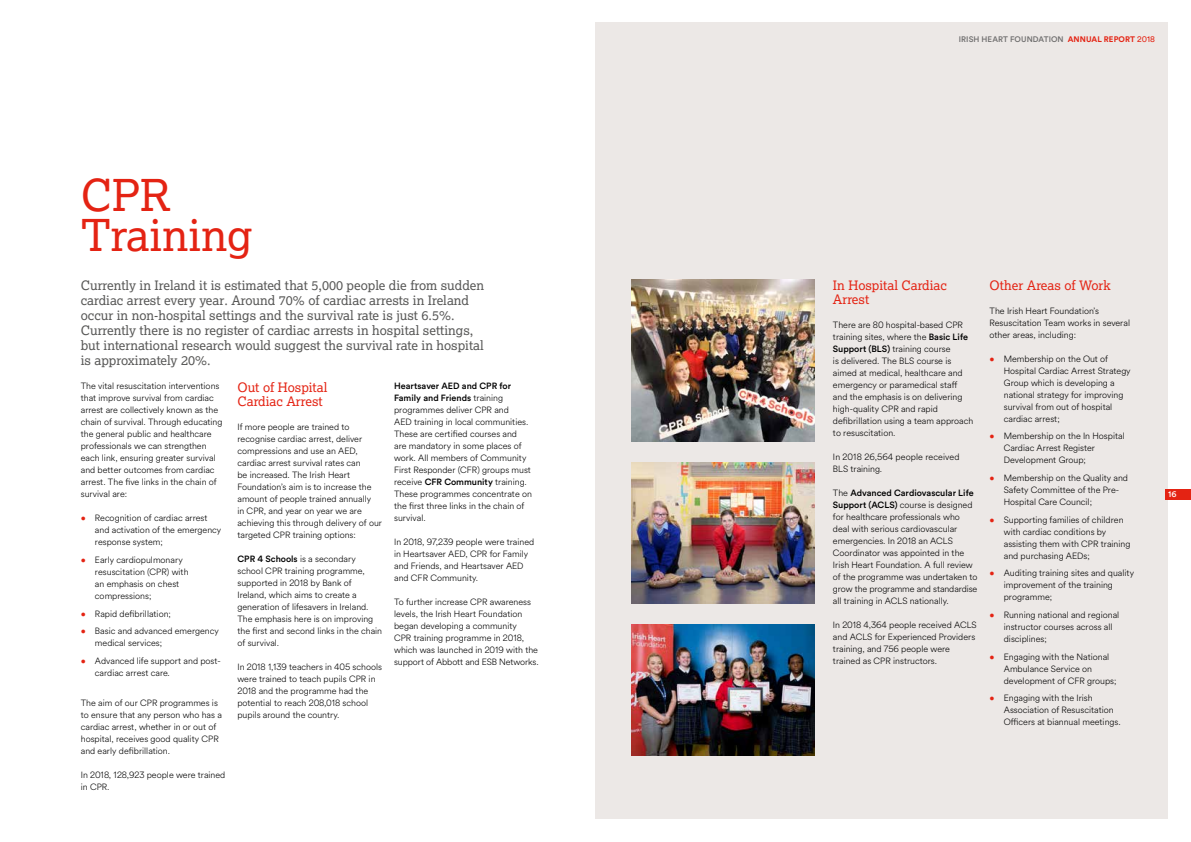
<style>
.page{position:relative;width:1191px;height:842px;background:#fff}
.page>*{position:absolute;margin:0;border:0;box-sizing:border-box;transform-origin:0 0}
.t1{font:44px/40px "Lexia";color:#e42313}
.t2{font:13px/15px "Lexia";color:#575756}
.t3{font:13px/14px "Lexia";color:#e42313}
.t4{font:300 9px/12px "Circular Air Pro";color:#000}
.t5{font:500 8px "Circular Air Pro";letter-spacing:.01em;color:#706f6f}
.t6{font:500 8px "Circular Air Pro";color:#fff}
.s1{font-weight:700;color:#e42313}
.s2{font-weight:400;color:#e42313}
.s3{font-weight:500}
.s4{color:#e42313}
</style>
<div class="page">
<div style="left:595px;top:23px;width:573px;height:796px;background:#ece8e6"></div>
<div style="left:1164px;top:490px;width:27px;height:10px;background:#e42313"></div>
<img style="left:631px;top:280px;width:183px;height:161px">
<img style="left:631px;top:463px;width:183px;height:140px">
<img style="left:631px;top:624px;width:183px;height:132px">
<p class="t5" style="left:958px;top:34px;width:198px">IRISH HEART FOUNDATION <span class="s1">ANNUAL REPORT</span> <span class="s2">2018</span></p>
<h1 class="t1" style="left:81px;top:173px;width:173px">CPR<br>Training</h1>
<p class="t2" style="left:81px;top:277px;width:405px">Currently in Ireland it is estimated that 5,000 people die from sudden cardiac arrest every year. Around 70% of cardiac arrests in Ireland occur in non-hospital settings and the survival rate is just 6.5%.<br>Currently there is no register of cardiac arrests in hospital settings, but international research would suggest the survival rate in hospital is approximately 20%.</p>
<h2 class="t3" style="left:833px;top:278px;width:115px">In Hospital Cardiac<br>Arrest</h2>
<p class="t4" style="left:833px;top:318px;width:142px">There are 80 hospital-based CPR training sites, where the <span class="s3">Basic Life<br>Support (BLS)</span> training course<br>is delivered. The BLS course is aimed at medical, healthcare and emergency or paramedical staff and the emphasis is on delivering high-quality CPR and rapid defibrillation using a team approach to resuscitation.</p>
<p class="t4" style="left:833px;top:450px;width:128px">In 2018 26,564 people received<br>BLS training.</p>
<p class="t4" style="left:833px;top:486px;width:146px">The <span class="s3">Advanced Cardiovascular Life Support (ACLS)</span> course is designed for healthcare professionals who deal with serious cardiovascular emergencies. In 2018 an ACLS Coordinator was appointed in the Irish Heart Foundation. A full review of the programme was undertaken to grow the programme and standardise all training in ACLS nationally.</p>
<p class="t4" style="left:833px;top:618px;width:145px">In 2018 4,364 people received ACLS and ACLS for Experienced Providers training, and 756 people were trained as CPR instructors.</p>
<h2 class="t3" style="left:237px;top:380px;width:91px">Out of Hospital<br>Cardiac Arrest</h2>
<p class="t4" style="left:237px;top:420px;width:146px">If more people are trained to recognise cardiac arrest, deliver compressions and use an AED, cardiac arrest survival rates can<br>be increased. The Irish Heart<br>Foundation’s aim is to increase the amount of people trained annually<br>in CPR, and year on year we are achieving this through delivery of our targeted CPR training options:</p>
<p class="t4" style="left:237px;top:552px;width:146px"><span class="s3">CPR 4 Schools</span> is a secondary school CPR training programme, supported in 2018 by Bank of<br>Ireland, which aims to create a generation of lifesavers in Ireland.<br>The emphasis here is on improving the first and second links in the chain of survival.</p>
<p class="t4" style="left:237px;top:660px;width:146px">In 2018 1,139 teachers in 405 schools were trained to teach pupils CPR in<br>2018 and the programme had the potential to reach 208,018 school pupils around the country.</p>
<p class="t4" style="left:394px;top:380px;width:139px"><span class="s3">Heartsaver AED and CPR for<br>Family and Friends</span> training programmes deliver CPR and<br>AED training in local communities.<br>These are certified courses and<br>are mandatory in some places of work. All members of Community<br>First Responder (CFR) groups must receive <span class="s3">CFR Community</span> training.<br>These programmes concentrate on the first three links in the chain of survival.</p>
<p class="t4" style="left:394px;top:536px;width:142px">In 2018, 97,239 people were trained in Heartsaver AED, CPR for Family and Friends, and Heartsaver AED and CFR Community.</p>
<p class="t4" style="left:394px;top:596px;width:146px">To further increase CPR awareness levels, the Irish Heart Foundation began developing a community<br>CPR training programme in 2018, which was launched in 2019 with the support of Abbott and ESB Networks.</p>
<p class="t4" style="left:81px;top:380px;width:143px">The vital resuscitation interventions that improve survival from cardiac arrest are collectively known as the chain of survival. Through educating the general public and healthcare professionals we can strengthen each link, ensuring greater survival and better outcomes from cardiac arrest. The five links in the chain of survival are:</p>
<p class="t4" style="left:95px;top:512px;width:128px;text-indent:-14px"><span class="s4">•</span> Recognition of cardiac arrest and activation of the emergency response system;</p>
<p class="t4" style="left:95px;top:554px;width:95px;text-indent:-14px"><span class="s4">•</span> Early cardiopulmonary resuscitation (CPR) with an emphasis on chest compressions;</p>
<p class="t4" style="left:81px;top:607px;width:92px"><span class="s4">•</span> Rapid defibrillation;</p>
<p class="t4" style="left:95px;top:625px;width:125px;text-indent:-14px"><span class="s4">•</span> Basic and advanced emergency medical services;</p>
<p class="t4" style="left:95px;top:654px;width:127px;text-indent:-14px"><span class="s4">•</span> Advanced life support and post&shy;cardiac arrest care.</p>
<p class="t4" style="left:81px;top:696px;width:143px">The aim of our CPR programmes is to ensure that any person who has a cardiac arrest, whether in or out of hospital, receives good quality CPR and early defibrillation.</p>
<p class="t4" style="left:81px;top:768px;width:146px">In 2018, 128,923 people were trained in CPR.</p>
<h2 class="t3" style="left:989px;top:278px;width:123px">Other Areas of Work</h2>
<p class="t4" style="left:989px;top:304px;width:142px">The Irish Heart Foundation’s<br>Resuscitation Team works in several other areas, including:</p>
<p class="t4" style="left:1003px;top:352px;width:128px;text-indent:-14px"><span class="s4">•</span> Membership on the Out of<br>Hospital Cardiac Arrest Strategy<br>Group which is developing a national strategy for improving survival from out of hospital cardiac arrest;</p>
<p class="t4" style="left:1003px;top:430px;width:122px;text-indent:-14px"><span class="s4">•</span> Membership on the In Hospital<br>Cardiac Arrest Register<br>Development Group;</p>
<p class="t4" style="left:1003px;top:471px;width:126px;text-indent:-14px"><span class="s4">•</span> Membership on the Quality and<br>Safety Committee of the Pre-<br>Hospital Care Council;</p>
<p class="t4" style="left:1003px;top:513px;width:128px;text-indent:-14px"><span class="s4">•</span> Supporting families of children with cardiac conditions by assisting them with CPR training and purchasing AEDs;</p>
<p class="t4" style="left:1003px;top:567px;width:132px;text-indent:-14px"><span class="s4">•</span> Auditing training sites and quality improvement of the training programme;</p>
<p class="t4" style="left:1003px;top:608px;width:117px;text-indent:-14px"><span class="s4">•</span> Running national and regional instructor courses across all disciplines;</p>
<p class="t4" style="left:1003px;top:650px;width:114px;text-indent:-14px"><span class="s4">•</span> Engaging with the National<br>Ambulance Service on development of CFR groups;</p>
<p class="t4" style="left:1003px;top:692px;width:118px;text-indent:-14px"><span class="s4">•</span> Engaging with the Irish<br>Association of Resuscitation<br>Officers at biannual meetings.</p>
<p class="t6" style="left:1168px;top:489px;width:10px">16</p>
</div>
